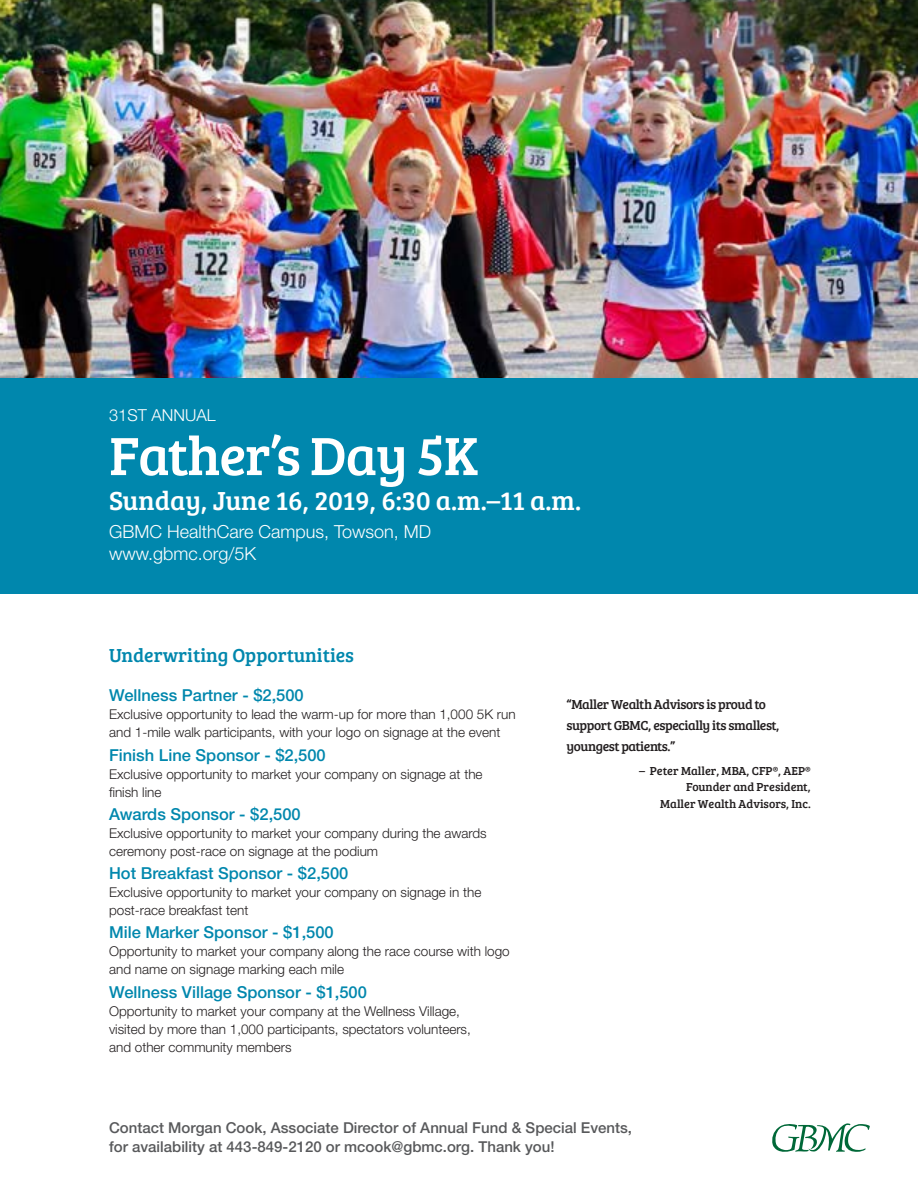
<style>
.page{position:relative;width:918px;height:1188px;background:#fff}
.page>*{position:absolute;margin:0;border:0;box-sizing:border-box;transform-origin:0 0}
.t1{font:55.5px "Bree Serif";letter-spacing:-.02em;color:#fff}
.t2{font:27px "Bree Serif";color:#fff}
.sub1_space{font:19.5px "Bree Serif";color:#0087ad}
.t3{font:300 18px/21.6px "Helvetica Neue";color:#fff}
.UW_Name{font:500 16.5px "Helvetica Neue";color:#0087ad}
.t4{font:300 16.5px "Helvetica Neue";color:#fff}
.t5{font:500 15px/19.2px "Helvetica Neue";color:#58595b}
.UW_Descr{font:300 13.5px/18px "Helvetica Neue";color:#231f20}
.Body{font:13.5px/21px "Bree Serif";letter-spacing:-.03em;color:#231f20}
.Body-2{font:12px/16.5px "Bree Serif";color:#231f20;text-align:right}
</style>
<div class="page">
<img style="left:0;top:0;width:918px;height:378px">
<div style="left:0;top:378px;width:918px;height:216px;background:#0087ad"></div>
<svg style="left:772px;top:1123px;width:98px;height:29px"></svg>
<p class="t4" style="left:109px;top:405px;width:108px">31ST ANNUAL</p>
<h1 class="t1" style="left:109px;top:415px;width:371px">Father’s Day 5K</h1>
<h2 class="t2" style="left:109px;top:480px;width:474px">Sunday, June 16, 2019, 6:30 a.m.–11 a.m.</h2>
<h3 class="t3" style="left:109px;top:520px;width:324px">GBMC HealthCare Campus, Towson, MD www.gbmc.org/5K</h3>
<p class="sub1_space" style="left:109px;top:640px;width:247px">Underwriting Opportunities</p>
<p class="UW_Name" style="left:109px;top:686px;width:196px">Wellness Partner - $2,500</p>
<p class="UW_Descr" style="left:109px;top:705px;width:408px">Exclusive opportunity to lead the warm-up for more than 1,000 5K run and 1-mile walk participants, with your logo on signage at the event</p>
<p class="UW_Name" style="left:109px;top:745px;width:218px">Finish Line Sponsor - $2,500</p>
<p class="UW_Descr" style="left:109px;top:764px;width:375px">Exclusive opportunity to market your company on signage at the finish line</p>
<p class="UW_Name" style="left:109px;top:804px;width:193px">Awards Sponsor - $2,500</p>
<p class="UW_Descr" style="left:109px;top:824px;width:379px">Exclusive opportunity to market your company during the awards ceremony post-race on signage at the podium</p>
<p class="UW_Name" style="left:109px;top:863px;width:241px">Hot Breakfast Sponsor - $2,500</p>
<p class="UW_Descr" style="left:109px;top:883px;width:374px">Exclusive opportunity to market your company on signage in the post-race breakfast tent</p>
<p class="UW_Name" style="left:109px;top:923px;width:226px">Mile Marker Sponsor - $1,500</p>
<p class="UW_Descr" style="left:109px;top:942px;width:402px">Opportunity to market your company along the race course with logo and name on signage marking each mile</p>
<p class="UW_Name" style="left:109px;top:982px;width:259px">Wellness Village Sponsor - $1,500</p>
<p class="UW_Descr" style="left:109px;top:1001px;width:363px">Opportunity to market your company at the Wellness Village, visited by more than 1,000 participants, spectators volunteers, and other community members</p>
<p class="Body" style="left:567px;top:694px;width:214px">“Maller Wealth Advisors is proud to support GBMC, especially its smallest, youngest patients.”</p>
<p class="Body-2" style="left:639px;top:762px;width:173px">– Peter Maller, MBA, CFP®, AEP®<br>Founder and President,<br>Maller Wealth Advisors, Inc.</p>
<p class="t5" style="left:109px;top:1118px;width:524px">Contact Morgan Cook, Associate Director of Annual Fund &amp; Special Events, for availability at 443-849-2120 or mcook@gbmc.org. Thank you!</p>
</div>
